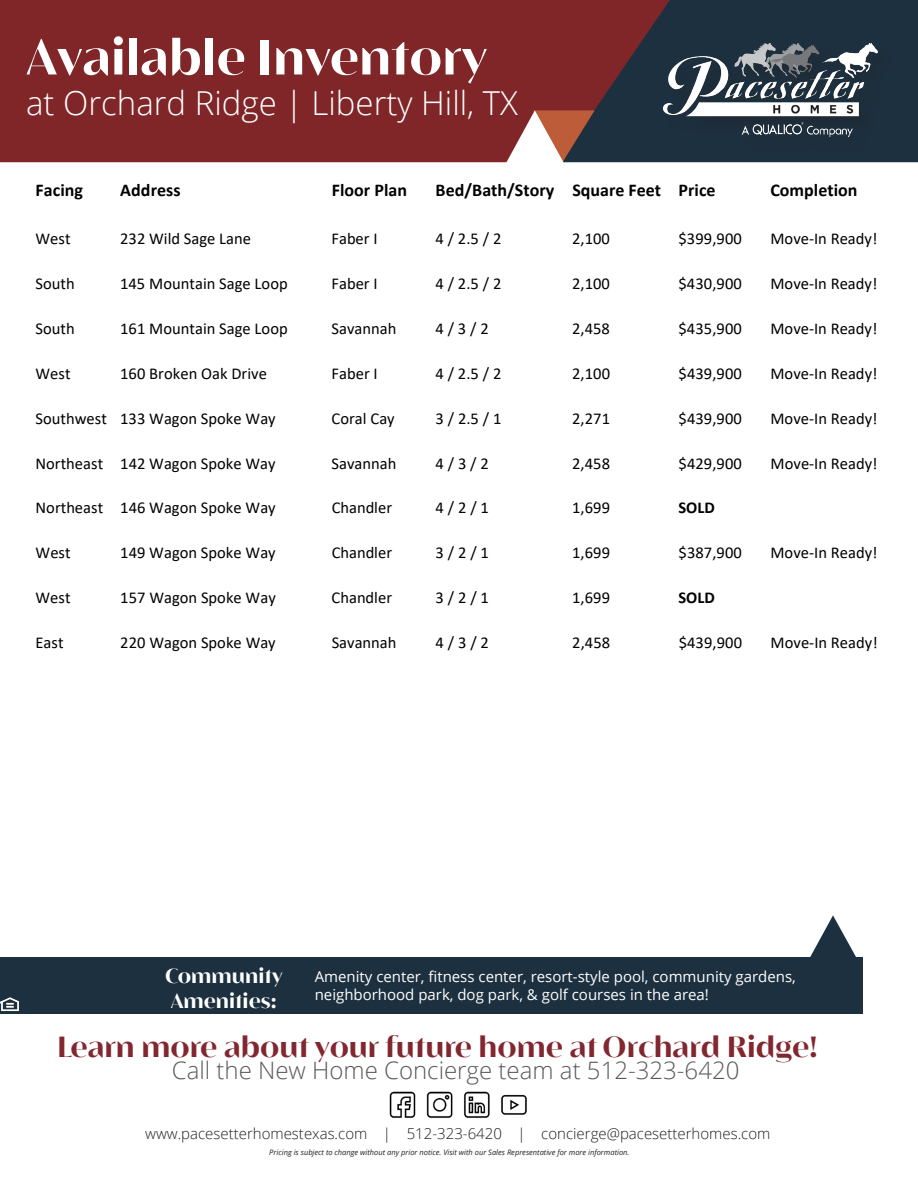
<style>
.page{position:relative;width:918px;height:1188px;background:#fff}
.page>*{position:absolute;margin:0;border:0;box-sizing:border-box;transform-origin:0 0}
.t1{font:700 51px "Aguila";color:#fff}
.t2{font:300 33px "Open Sans";color:#fff}
.t3{font:700 30px "Aguila";color:#822730}
.t4{font:300 24px "Open Sans";color:#58595b}
.t5{font:700 21px "Aguila";color:#fff}
.t6{font:700 18px "Calibri";letter-spacing:.005em;color:#000}
.t7{font:16.5px "Calibri";letter-spacing:.005em;color:#000}
.t8{font:700 16.5px "Calibri";letter-spacing:-.005em;color:#000}
.t9{font:15px/18px "Open Sans";color:#fff}
.t10{font:300 15px "Open Sans";color:#231f20}
.t11{font:italic 7.5px "Open Sans";color:#231f20}
</style>
<div class="page">
<div style="left:0;top:958px;width:863px;height:56px;background:#1d303f"></div>
<svg style="left:804px;top:915px;width:58px;height:43px"></svg>
<img style="left:389px;top:1091px;width:138px;height:27px">
<img style="left:1px;top:997px;width:18px;height:14px">
<svg style="left:595px;top:158px;width:323px;height:4px"></svg>
<div style="left:0;top:0;width:562px;height:158px;background:#802628"></div>
<svg style="left:562px;top:0;width:356px;height:158px;background:#362d39"></svg>
<svg style="left:506px;top:110px;width:89px;height:53px"></svg>
<div style="left:665px;top:45px;width:230px;height:108px;background:#1d303f"></div>
<img style="left:664px;top:44px;width:214px;height:92px">
<p class="t1" style="left:26px;top:27px;width:463px">Available Inventory</p>
<p class="t2" style="left:26px;top:80px;width:493px">at Orchard Ridge | Liberty Hill, TX</p>
<p class="t6" style="left:436px;top:183px;width:120px">Bed/Bath/Story</p>
<p class="t7" style="left:435px;top:232px;width:67px">4/2.5/2</p>
<p class="t7" style="left:435px;top:277px;width:67px">4/2.5/2</p>
<p class="t7" style="left:435px;top:322px;width:55px">4/3/2</p>
<p class="t7" style="left:436px;top:366px;width:67px">4/2.5/2</p>
<p class="t7" style="left:436px;top:411px;width:67px">3/2.5/1</p>
<p class="t7" style="left:436px;top:456px;width:55px">4/3/2</p>
<p class="t7" style="left:572px;top:456px;width:39px">2,458</p>
<p class="t7" style="left:679px;top:456px;width:65px">$429,900</p>
<p class="t7" style="left:770px;top:456px;width:109px">Move‐In Ready!</p>
<p class="t6" style="left:332px;top:183px;width:77px">Floor Plan</p>
<p class="t6" style="left:572px;top:183px;width:145px">Square Feet Price</p>
<p class="t6" style="left:770px;top:183px;width:89px">Completion</p>
<p class="t7" style="left:332px;top:232px;width:48px">Faber I</p>
<p class="t7" style="left:572px;top:232px;width:39px">2,100</p>
<p class="t7" style="left:679px;top:232px;width:65px">$399,900</p>
<p class="t7" style="left:770px;top:232px;width:109px">Move‐In Ready!</p>
<p class="t7" style="left:332px;top:277px;width:48px">Faber I</p>
<p class="t7" style="left:572px;top:277px;width:39px">2,100</p>
<p class="t7" style="left:679px;top:277px;width:65px">$430,900</p>
<p class="t7" style="left:770px;top:277px;width:109px">Move‐In Ready!</p>
<p class="t7" style="left:332px;top:322px;width:66px">Savannah</p>
<p class="t7" style="left:572px;top:322px;width:39px">2,458</p>
<p class="t7" style="left:679px;top:322px;width:65px">$435,900</p>
<p class="t7" style="left:770px;top:322px;width:109px">Move‐In Ready!</p>
<p class="t6" style="left:120px;top:183px;width:62px">Address</p>
<p class="t7" style="left:120px;top:232px;width:132px">232 Wild Sage Lane</p>
<p class="t7" style="left:120px;top:277px;width:169px">145 Mountain Sage Loop</p>
<p class="t7" style="left:120px;top:322px;width:169px">161 Mountain Sage Loop</p>
<p class="t7" style="left:120px;top:366px;width:148px">160 Broken Oak Drive</p>
<p class="t7" style="left:332px;top:366px;width:48px">Faber I</p>
<p class="t7" style="left:572px;top:366px;width:39px">2,100</p>
<p class="t7" style="left:679px;top:366px;width:65px">$439,900</p>
<p class="t7" style="left:770px;top:366px;width:109px">Move‐In Ready!</p>
<p class="t7" style="left:36px;top:411px;width:242px">Southwest 133 Wagon Spoke Way</p>
<p class="t7" style="left:332px;top:411px;width:65px">Coral Cay</p>
<p class="t7" style="left:572px;top:411px;width:39px">2,271</p>
<p class="t7" style="left:679px;top:411px;width:65px">$439,900</p>
<p class="t7" style="left:770px;top:411px;width:109px">Move‐In Ready!</p>
<p class="t7" style="left:36px;top:456px;width:242px">Northeast 142 Wagon Spoke Way</p>
<p class="t7" style="left:332px;top:456px;width:66px">Savannah</p>
<p class="t6" style="left:36px;top:183px;width:49px">Facing</p>
<p class="t7" style="left:35px;top:232px;width:37px">West</p>
<p class="t7" style="left:35px;top:277px;width:41px">South</p>
<p class="t7" style="left:35px;top:322px;width:41px">South</p>
<p class="t7" style="left:35px;top:366px;width:37px">West</p>
<p class="t7" style="left:436px;top:501px;width:55px">4/2/1</p>
<p class="t7" style="left:436px;top:546px;width:55px">3/2/1</p>
<p class="t7" style="left:436px;top:591px;width:55px">3/2/1</p>
<p class="t7" style="left:436px;top:635px;width:55px">4/3/2</p>
<p class="t7" style="left:572px;top:635px;width:39px">2,458</p>
<p class="t7" style="left:679px;top:635px;width:65px">$439,900</p>
<p class="t7" style="left:771px;top:635px;width:109px">Move‐In Ready!</p>
<p class="t7" style="left:36px;top:501px;width:69px">Northeast</p>
<p class="t7" style="left:332px;top:501px;width:62px">Chandler</p>
<p class="t7" style="left:572px;top:501px;width:39px">1,699</p>
<p class="t8" style="left:679px;top:501px;width:38px">SOLD</p>
<p class="t7" style="left:36px;top:546px;width:37px">West</p>
<p class="t7" style="left:332px;top:546px;width:62px">Chandler</p>
<p class="t7" style="left:572px;top:546px;width:39px">1,699</p>
<p class="t7" style="left:679px;top:546px;width:65px">$387,900</p>
<p class="t7" style="left:770px;top:546px;width:109px">Move‐In Ready!</p>
<p class="t7" style="left:36px;top:591px;width:37px">West</p>
<p class="t7" style="left:332px;top:591px;width:62px">Chandler</p>
<p class="t7" style="left:572px;top:591px;width:39px">1,699</p>
<p class="t8" style="left:679px;top:591px;width:38px">SOLD</p>
<p class="t7" style="left:36px;top:635px;width:30px">East</p>
<p class="t7" style="left:120px;top:501px;width:157px">146 Wagon Spoke Way</p>
<p class="t7" style="left:120px;top:546px;width:157px">149 Wagon Spoke Way</p>
<p class="t7" style="left:120px;top:591px;width:157px">157 Wagon Spoke Way</p>
<p class="t7" style="left:120px;top:635px;width:157px">220 Wagon Spoke Way</p>
<p class="t7" style="left:332px;top:635px;width:66px">Savannah</p>
<p class="t5" style="left:165px;top:962px;width:119px">Community</p>
<p class="t5" style="left:171px;top:987px;width:107px">Amenities:</p>
<p class="t9" style="left:315px;top:967px;width:483px">Amenity center, fitness center, resort-style pool, community gardens, neighborhood park, dog park, &amp; golf courses in the area!</p>
<p class="t3" style="left:57px;top:1028px;width:762px">Learn more about your future home at Orchard Ridge!</p>
<p class="t4" style="left:172px;top:1054px;width:569px">Call the New Home Concierge team at 512-323-6420</p>
<p class="t10" style="left:145px;top:1123px;width:627px">www.pacesetterhomestexas.com | 512-323-6420 | concierge@pacesetterhomes.com</p>
<p class="t11" style="left:269px;top:1147px;width:362px">Pricing is subject to change without any prior notice. Visit with our Sales Representative for more information.</p>
</div>
